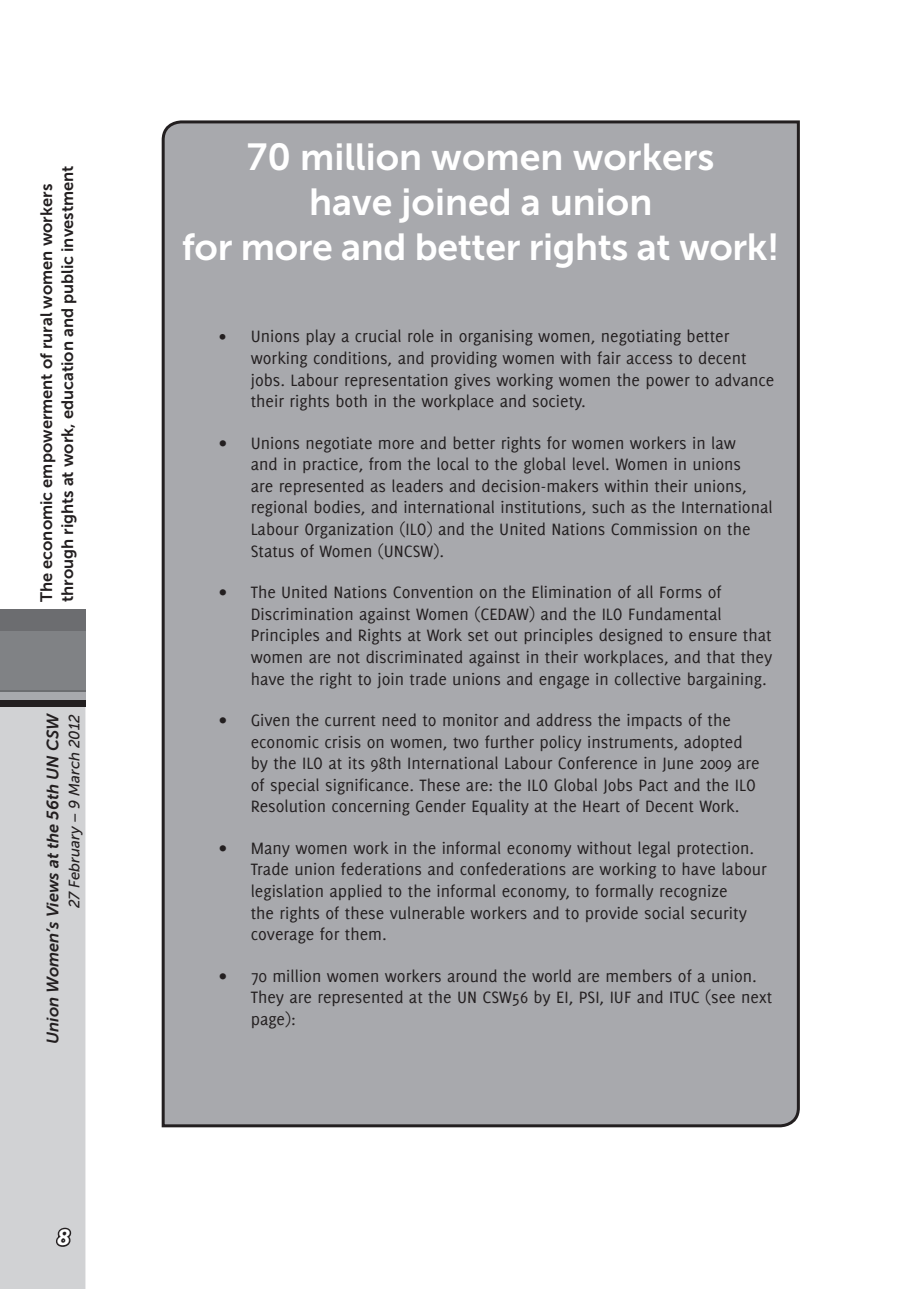
<style>
.page{position:relative;width:919px;height:1289px;background:#fff}
.page>*{position:absolute;margin:0;border:0;box-sizing:border-box;transform-origin:0 0}
.t1{font:37.5px/45px "Museo Sans 700";color:#fff;text-align:center}
.t2{font:italic 700 24px "Myriad Pro";color:#fff}
.t3{font:18px/21.6px "Delicious";color:#231f20}
.t4{font:16.5px/21px "Museo Sans 700";color:#231f20}
.t5{font:italic 16.5px "Museo Sans 700";color:#231f20}
.t6{font:italic 15px "Museo Sans 500";color:#231f20}
.s1{font-size:16.5px}
</style>
<div class="page">
<div style="left:0;top:706px;width:85px;height:582px;background:#d1d2d4"></div>
<svg style="left:0;top:699px;width:85px;height:7px"></svg>
<div style="left:0;top:631px;width:85px;height:68px;background:#a8a9ad"></div>
<div style="left:0;top:609px;width:85px;height:83px;background:#6c6d70"></div>
<div style="left:0;top:631px;width:85px;height:59px;background:#808285"></div>
<svg style="left:54px;top:1226px;width:19px;height:22px"></svg>
<div style="left:161px;top:120px;width:639px;height:1008px;background:#a8a9ad"></div>
<p class="t4" style="left:36px;top:602px;width:438px;rotate:-90deg">The economic empowerment of rural women workers through rights at work, education and public investment</p>
<p class="t5" style="left:44px;top:1044px;width:332px;rotate:-90deg">Union Women’s Views at the 56th UN CSW</p>
<p class="t6" style="left:66px;top:908px;width:195px;rotate:-90deg">27 February – 9 March 2012</p>
<h2 class="t2" style="left:57px;top:1221px;width:14px">8</h2>
<p class="t1" style="left:182px;top:135px;width:599px">70 million women workers<br>have joined a union<br>for more and better rights at work!</p>
<p class="t3" style="left:251px;top:325px;width:525px;text-indent:-32px"><span class="s1">•</span> Unions play a crucial role in organising women, negotiating better working conditions, and providing women with fair access to decent jobs. Labour representation gives working women the power to advance their rights both in the workplace and society.</p>
<p class="t3" style="left:251px;top:431px;width:523px;text-indent:-32px">• Unions negotiate more and better rights for women workers in law<br>and in practice, from the local to the global level. Women in unions<br>are represented as leaders and decision-makers within their unions, regional bodies, and international institutions, such as the International Labour Organization (ILO) and the United Nations Commission on the Status of Women (UNCSW).</p>
<p class="t3" style="left:251px;top:581px;width:523px;text-indent:-32px">• The United Nations Convention on the Elimination of all Forms of Discrimination against Women (CEDAW) and the ILO Fundamental Principles and Rights at Work set out principles designed to ensure that women are not discriminated against in their workplaces, and that they have the right to join trade unions and engage in collective bargaining.</p>
<p class="t3" style="left:251px;top:709px;width:510px;text-indent:-32px">• Given the current need to monitor and address the impacts of the economic crisis on women, two further policy instruments, adopted by the ILO at its 98th International Labour Conference in June 2009 are of special significance. These are: the ILO Global Jobs Pact and the ILO Resolution concerning Gender Equality at the Heart of Decent Work.</p>
<p class="t3" style="left:251px;top:836px;width:517px;text-indent:-32px">• Many women work in the informal economy without legal protection.<br>Trade union federations and confederations are working to have labour legislation applied to the informal economy, to formally recognize<br>the rights of these vulnerable workers and to provide social security coverage for them.</p>
<p class="t3" style="left:251px;top:964px;width:523px;text-indent:-32px">• 70 million women workers around the world are members of a union.<br>They are represented at the UN CSW56 by EI, PSI, IUF and ITUC (see next page):</p>
</div>
